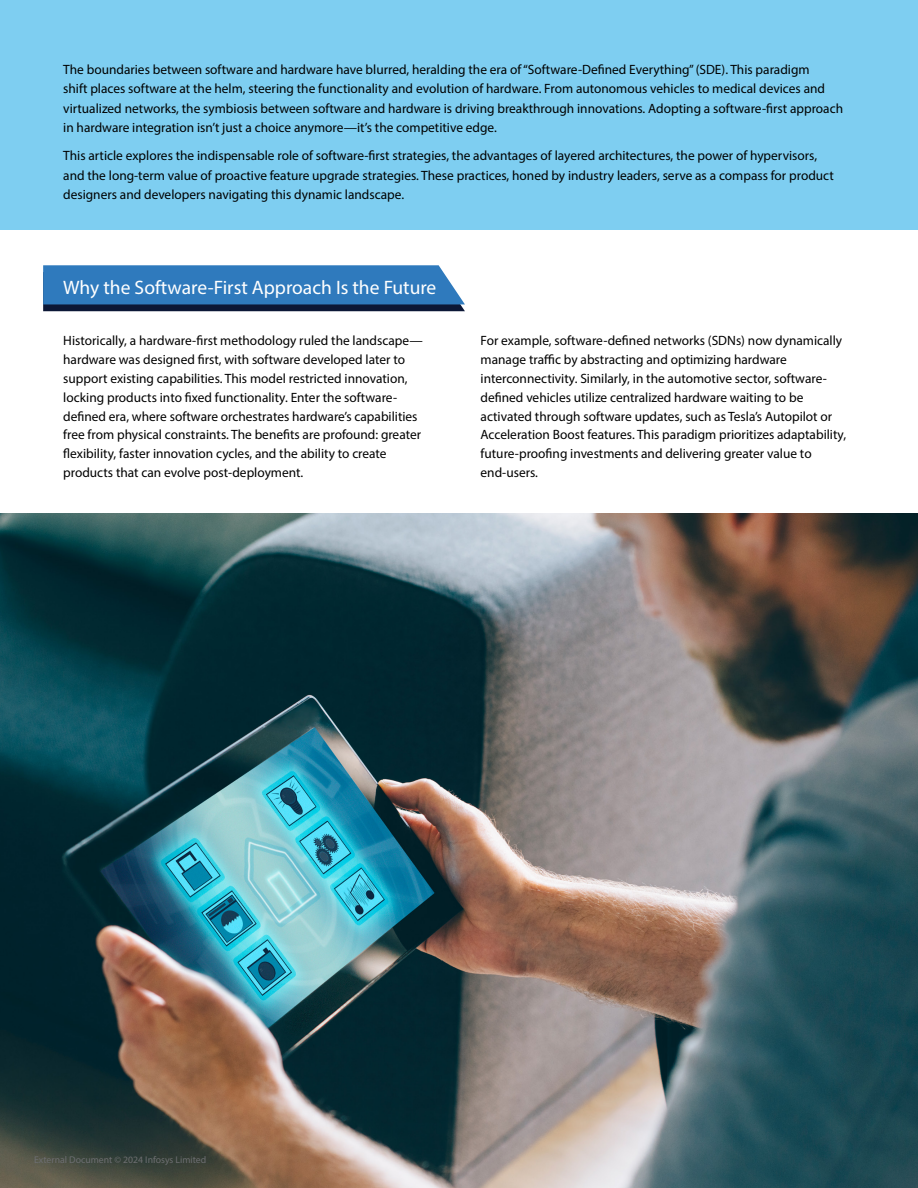
<style>
.page{position:relative;width:918px;height:1188px;background:#fff}
.page>*{position:absolute;margin:0;border:0;box-sizing:border-box;transform-origin:0 0}
.t1{font:19.5px "Myriad Pro";color:#fff}
.t2{font:13.5px/18.9px "Myriad Pro";color:#000101}
.t3{font:9.75px "Myriad Pro";color:#6d6e71}
</style>
<div class="page">
<div style="left:0;top:0;width:918px;height:230px;background:#7ecef1"></div>
<img style="left:0;top:513px;width:918px;height:675px">
<svg style="left:43px;top:265px;width:422px;height:46px;background:#3070ac"></svg>
<p class="t2" style="left:63px;top:59px;width:781px;line-height:19.5px">The boundaries between software and hardware have blurred, heralding the era of “Software-Defined Everything” (SDE). This paradigm<br>shift places software at the helm, steering the functionality and evolution of hardware. From autonomous vehicles to medical devices and virtualized networks, the symbiosis between software and hardware is driving breakthrough innovations. Adopting a software-first approach in hardware integration isn’t just a choice anymore—it’s the competitive edge.</p>
<p class="t2" style="left:63px;top:146px;width:772px;line-height:19.5px">This article explores the indispensable role of software-first strategies, the advantages of layered architectures, the power of hypervisors, and the long-term value of proactive feature upgrade strategies. These practices, honed by industry leaders, serve as a compass for product designers and developers navigating this dynamic landscape.</p>
<h1 class="t1" style="left:63px;top:276px;width:375px">Why the Software-First Approach Is the Future</h1>
<p class="t2" style="left:63px;top:331px;width:361px">Historically, a hardware-first methodology ruled the landscape— hardware was designed first, with software developed later to support existing capabilities. This model restricted innovation, locking products into fixed functionality. Enter the software&shy;defined era, where software orchestrates hardware’s capabilities free from physical constraints. The benefits are profound: greater flexibility, faster innovation cycles, and the ability to create products that can evolve post-deployment.</p>
<p class="t2" style="left:481px;top:331px;width:367px">For example, software-defined networks (SDNs) now dynamically manage traffic by abstracting and optimizing hardware interconnectivity. Similarly, in the automotive sector, software&shy;defined vehicles utilize centralized hardware waiting to be activated through software updates, such as Tesla’s Autopilot or Acceleration Boost features. This paradigm prioritizes adaptability, future-proofing investments and delivering greater value to end-users.</p>
<p class="t3" style="left:34px;top:1154px;width:174px">External Document © 2024 Infosys Limited</p>
</div>
